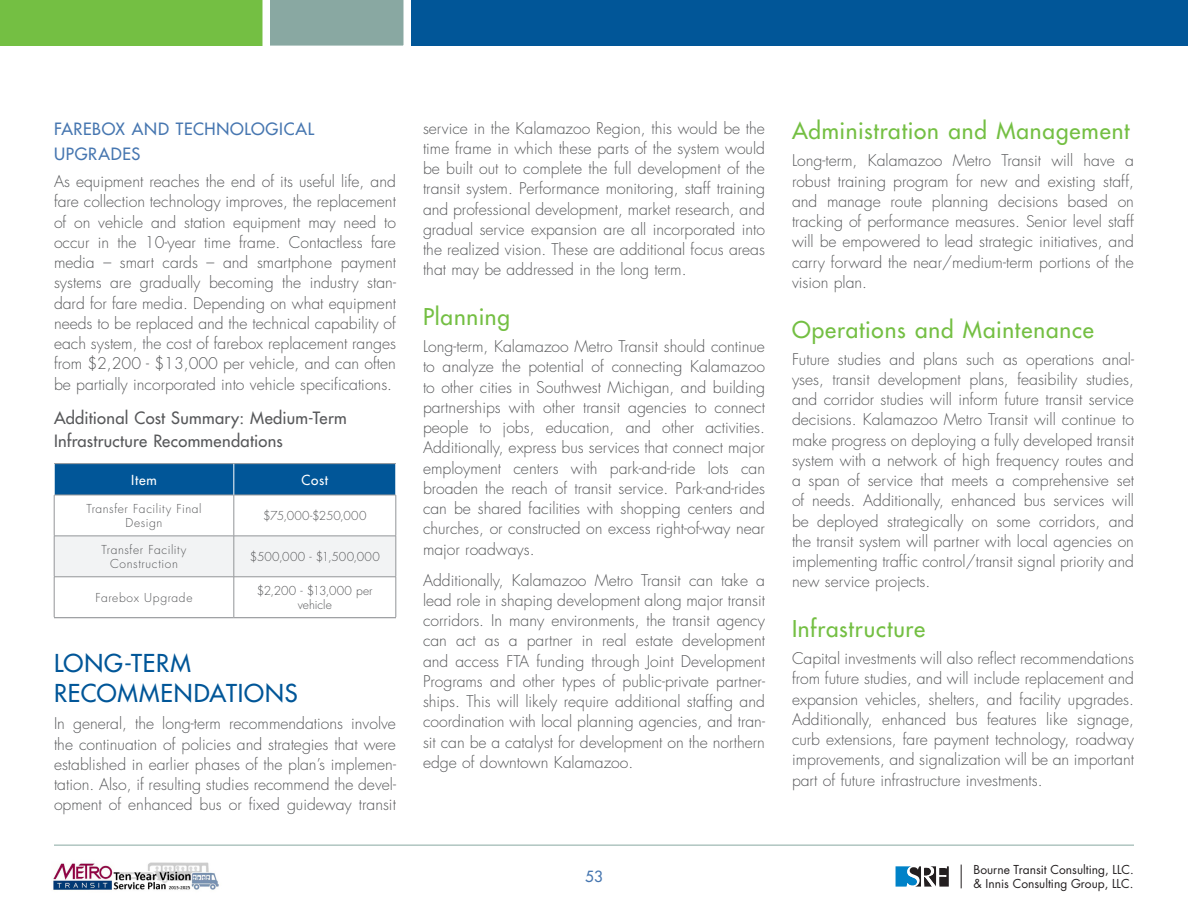
<style>
.page{position:relative;width:1188px;height:918px;background:#fff}
.page>*{position:absolute;margin:0;border:0;box-sizing:border-box;transform-origin:0 0}
.Heading_2{font:24px/30px "Futura";letter-spacing:.03em;color:#015698}
.Heading_3{font:22.5px "Futura";letter-spacing:.035em;color:#74bf43}
.Heading_5{font:16.5px/22.5px "Futura";letter-spacing:.015em;color:#57585a}
.Heading_4{font:16.5px/25.5px "Futura";letter-spacing:.04em;color:#4676b0}
.Body{font:300 15.75px/20.2px "Futura";color:#57585a;text-align:justify}
.t1{font:15px "Futura";color:#4676b0}
.t2{font:13.5px "Futura";letter-spacing:.05em;color:#fff}
.t3{font:300 12px/14.4px "Futura";letter-spacing:.04em;color:#57585a;text-align:center}
.t4{font:12px/14.4px "Futura";color:#231f20}
.t5{font:300 12px/14.4px "Futura";letter-spacing:.005em;color:#57585a;text-align:center}
</style>
<div class="page">
<hr style="left:54px;top:845px;width:1080px;height:1px;background:#89a8a2">
<img style="left:53px;top:862px;width:166px;height:28px">
<svg style="left:896px;top:866px;width:53px;height:21px"></svg>
<svg style="left:961px;top:865px;width:1px;height:23px"></svg>
<svg style="left:55px;top:464px;width:341px;height:153px"></svg>
<hr style="left:54px;top:463px;width:180px;height:1px;background:#939598">
<hr style="left:234px;top:463px;width:162px;height:1px;background:#939598">
<hr style="left:54px;top:495px;width:180px;height:1px;background:#939598">
<hr style="left:54px;top:495px;width:1px;height:41px;background:#939598">
<hr style="left:234px;top:495px;width:162px;height:1px;background:#939598">
<hr style="left:234px;top:495px;width:1px;height:41px;background:#939598">
<hr style="left:396px;top:495px;width:1px;height:41px;background:#939598">
<hr style="left:54px;top:536px;width:180px;height:1px;background:#939598">
<hr style="left:54px;top:536px;width:1px;height:41px;background:#939598">
<hr style="left:234px;top:536px;width:162px;height:1px;background:#939598">
<hr style="left:234px;top:536px;width:1px;height:41px;background:#939598">
<hr style="left:396px;top:536px;width:1px;height:41px;background:#939598">
<hr style="left:54px;top:577px;width:180px;height:1px;background:#939598">
<hr style="left:54px;top:577px;width:1px;height:40px;background:#939598">
<hr style="left:234px;top:577px;width:162px;height:1px;background:#939598">
<hr style="left:234px;top:577px;width:1px;height:40px;background:#939598">
<hr style="left:396px;top:577px;width:1px;height:40px;background:#939598">
<hr style="left:234px;top:464px;width:1px;height:31px;background:#fff">
<hr style="left:54px;top:617px;width:180px;height:1px;background:#939598">
<hr style="left:234px;top:617px;width:162px;height:1px;background:#939598">
<div style="left:404px;top:0;width:784px;height:46px;background:#015698"></div>
<div style="left:0;top:0;width:286px;height:46px;background:#74bf43"></div>
<svg style="left:262px;top:0;width:149px;height:46px;background:#95b1ab"></svg>
<p class="Heading_4" style="left:54px;top:116px;width:262px">FAREBOX AND TECHNOLOGICAL<br>UPGRADES</p>
<p class="Body" style="left:54px;top:171px;width:344px">As equipment reaches the end of its useful life, and fare collection technology improves, the replacement of on vehicle and station equipment may need to occur in the 10-year time frame. Contactless fare media – smart cards – and smartphone payment systems are gradually becoming the industry stan&shy;dard for fare media. Depending on what equipment needs to be replaced and the technical capability of each system, the cost of farebox replacement ranges from $2,200 - $13,000 per vehicle, and can often be partially incorporated into vehicle specifications.</p>
<p class="Heading_5" style="left:54px;top:407px;width:294px">Additional Cost Summary: Medium-Term<br>Infrastructure Recommendations</p>
<p class="t2" style="left:131px;top:471px;width:27px">Item</p>
<p class="t2" style="left:302px;top:471px;width:28px">Cost</p>
<p class="t3" style="left:86px;top:501px;width:117px">Transfer Facility Final<br>Design</p>
<p class="t3" style="left:263px;top:509px;width:105px">$75,000-$250,000</p>
<p class="t3" style="left:102px;top:542px;width:86px">Transfer Facility<br>Construction</p>
<p class="t3" style="left:250px;top:550px;width:131px">$500,000 - $1,500,000</p>
<p class="t3" style="left:95px;top:590px;width:99px">Farebox Upgrade</p>
<p class="t5" style="left:257px;top:583px;width:117px">$2,200 - $13,000 per vehicle</p>
<p class="Heading_2" style="left:54px;top:648px;width:245px">LONG-TERM<br>RECOMMENDATIONS</p>
<p class="Body" style="left:54px;top:714px;width:344px">In general, the long-term recommendations involve the continuation of policies and strategies that were established in earlier phases of the plan’s implemen&shy;tation. Also, if resulting studies recommend the devel&shy;opment of enhanced bus or fixed guideway transit</p>
<p class="Body" style="left:423px;top:118px;width:344px">service in the Kalamazoo Region, this would be the time frame in which these parts of the system would be built out to complete the full development of the transit system. Performance monitoring, staff training and professional development, market research, and gradual service expansion are all incorporated into the realized vision. These are additional focus areas that may be addressed in the long term.</p>
<p class="Heading_3" style="left:423px;top:302px;width:89px">Planning</p>
<p class="Body" style="left:423px;top:336px;width:344px">Long-term, Kalamazoo Metro Transit should continue to analyze the potential of connecting Kalamazoo to other cities in Southwest Michigan, and building partnerships with other transit agencies to connect people to jobs, education, and other activities.<br>Additionally, express bus services that connect major employment centers with park-and-ride lots can broaden the reach of transit service. Park-and-rides can be shared facilities with shopping centers and churches, or constructed on excess right-of-way near major roadways.</p>
<p class="Body" style="left:423px;top:570px;width:344px">Additionally, Kalamazoo Metro Transit can take a lead role in shaping development along major transit corridors. In many environments, the transit agency can act as a partner in real estate development and access FTA funding through Joint Development Programs and other types of public-private partner&shy;ships. This will likely require additional staffing and coordination with local planning agencies, and tran&shy;sit can be a catalyst for development on the northern edge of downtown Kalamazoo.</p>
<p class="Heading_3" style="left:792px;top:116px;width:339px">Administration and Management</p>
<p class="Body" style="left:792px;top:151px;width:344px">Long-term, Kalamazoo Metro Transit will have a robust training program for new and existing staff, and manage route planning decisions based on tracking of performance measures. Senior level staff will be empowered to lead strategic initiatives, and carry forward the near/medium-term portions of the vision plan.</p>
<p class="Heading_3" style="left:792px;top:315px;width:303px">Operations and Maintenance</p>
<p class="Body" style="left:792px;top:349px;width:344px">Future studies and plans such as operations anal&shy;yses, transit development plans, feasibility studies, and corridor studies will inform future transit service decisions. Kalamazoo Metro Transit will continue to make progress on deploying a fully developed transit system with a network of high frequency routes and a span of service that meets a comprehensive set of needs. Additionally, enhanced bus services will be deployed strategically on some corridors, and the transit system will partner with local agencies on implementing traffic control/transit signal priority and new service projects.</p>
<p class="Heading_3" style="left:792px;top:614px;width:135px">Infrastructure</p>
<p class="Body" style="left:792px;top:648px;width:344px">Capital investments will also reflect recommendations from future studies, and will include replacement and expansion vehicles, shelters, and facility upgrades.<br>Additionally, enhanced bus features like signage, curb extensions, fare payment technology, roadway improvements, and signalization will be an important part of future infrastructure investments.</p>
<p class="t1" style="left:585px;top:867px;width:19px">53</p>
<p class="t4" style="left:974px;top:862px;width:162px">Bourne Transit Consulting, LLC. &amp; Innis Consulting Group, LLC.</p>
</div>
